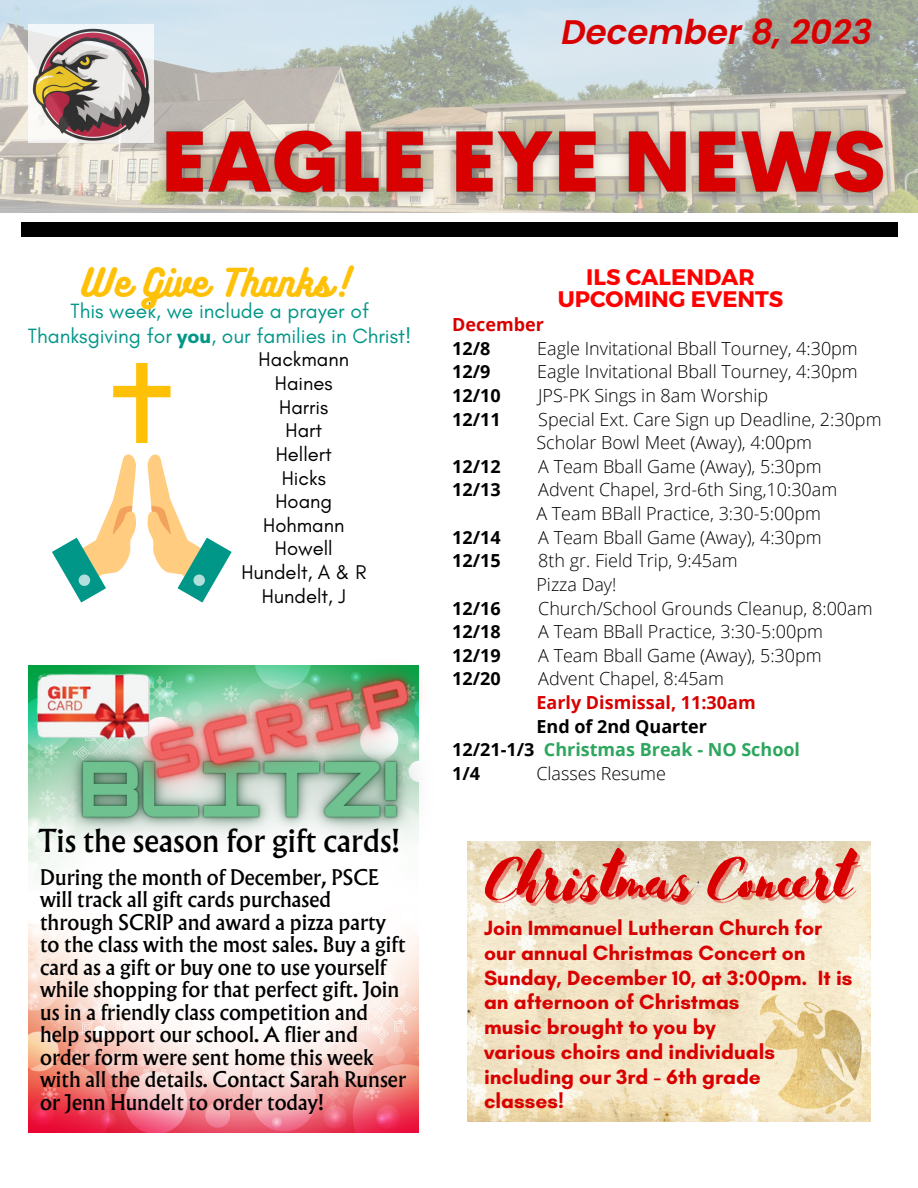
<style>
.page{position:relative;width:918px;height:1188px;background:#fff}
.page>*{position:absolute;margin:0;border:0;box-sizing:border-box;transform-origin:0 0}
.t1{font:66px "Advetime";color:#d80000}
.t2{font:34.5px "Bukhari Script";color:#ffc107}
.t3{font:italic 600 34.05px "Poppins";color:#d80000}
.t4{font:28.5px "Albertus Nova";color:#000}
.t5{font:700 22.5px "Montserrat";color:#f00}
.t6{font:700 21px/24.8px "Glacial Indifference";color:#d80000}
.t7{font:21px/24.8px "Glacial Indifference";color:#009688;text-align:center}
.t8{font:20.25px "Glacial Indifference";color:#000}
.t9{font:19.5px/22.5px "Albertus Nova";color:#000}
.t10{font:300 18px "Open Sans";color:#000}
.t11{font:700 18px "Open Sans";color:#000}
.t12{font:700 18px "Open Sans";color:#2da65e}
.t13{font:700 18px "Open Sans";color:#d80000}
.s1{font-weight:700}
.s2{color:#000}
</style>
<div class="page">
<div style="left:21px;top:222px;width:876px;height:15px;background:#000"></div>
<img style="left:0;top:0;width:918px;height:213px">
<img style="left:28px;top:24px;width:125px;height:118px">
<svg style="left:113px;top:363px;width:58px;height:80px"></svg>
<svg style="left:148px;top:454px;width:84px;height:147px"></svg>
<svg style="left:52px;top:454px;width:84px;height:147px"></svg>
<img style="left:467px;top:841px;width:403px;height:280px">
<img style="left:28px;top:665px;width:391px;height:467px">
<img style="left:145px;top:109px;width:758px;height:104px">
<img style="left:28px;top:677px;width:443px;height:227px">
<img style="left:79px;top:601px;width:414px;height:255px">
<img style="left:34px;top:672px;width:119px;height:70px">
<p class="t3" style="left:561px;top:8px;width:312px">December 8, 2023</p>
<p class="t2" style="left:81px;top:260px;width:270px">We Give Thanks!</p>
<p class="t7" style="left:28px;top:299px;width:385px">This week, we include a prayer of<br>Thanksgiving for <span class="s1">you</span>, our families in Christ!</p>
<p class="t8" style="left:259px;top:347px;width:92px">Hackmann</p>
<p class="t8" style="left:275px;top:371px;width:59px">Haines</p>
<p class="t8" style="left:279px;top:394px;width:51px">Harris</p>
<p class="t8" style="left:286px;top:418px;width:38px">Hart</p>
<p class="t8" style="left:276px;top:442px;width:58px">Hellert</p>
<p class="t8" style="left:282px;top:465px;width:45px">Hicks</p>
<p class="t8" style="left:275px;top:489px;width:58px">Hoang</p>
<p class="t8" style="left:263px;top:513px;width:83px">Hohmann</p>
<p class="t8" style="left:275px;top:536px;width:59px">Howell</p>
<p class="t8" style="left:241px;top:560px;width:127px">Hundelt, A &amp; R</p>
<p class="t8" style="left:262px;top:583px;width:85px">Hundelt, J</p>
<p class="t4" style="left:39px;top:821px;width:363px">Tis the season for gift cards!</p>
<p class="t9" style="left:40px;top:866px;width:368px">During the month of December, PSCE will track all gift cards purchased through SCRIP and award a pizza party to the class with the most sales. Buy a gift card as a gift or buy one to use yourself while shopping for that perfect gift. Join us in a friendly class competition and help support our school. A flier and order form were sent home this week with all the details. Contact Sarah Runser or Jenn Hundelt to order today!</p>
<p class="t5" style="left:586px;top:262px;width:170px">ILS CALENDAR</p>
<p class="t5" style="left:558px;top:284px;width:227px">UPCOMING EVENTS</p>
<p class="t13" style="left:452px;top:312px;width:93px">December</p>
<p class="t11" style="left:452px;top:335px;width:40px">12/8</p>
<p class="t10" style="left:537px;top:335px;width:322px">Eagle Invitational Bball Tourney, 4:30pm</p>
<p class="t11" style="left:452px;top:359px;width:40px">12/9</p>
<p class="t10" style="left:537px;top:359px;width:322px">Eagle Invitational Bball Tourney, 4:30pm</p>
<p class="t11" style="left:452px;top:383px;width:50px">12/10</p>
<p class="t10" style="left:538px;top:383px;width:232px">JPS-PK Sings in 8am Worship</p>
<p class="t11" style="left:452px;top:406px;width:50px">12/11</p>
<p class="t10" style="left:538px;top:406px;width:345px">Special Ext. Care Sign up Deadline, 2:30pm</p>
<p class="t10" style="left:536px;top:430px;width:277px">Scholar Bowl Meet (Away), 4:00pm</p>
<p class="t11" style="left:452px;top:454px;width:50px">12/12</p>
<p class="t10" style="left:538px;top:454px;width:285px">A Team Bball Game (Away), 5:30pm</p>
<p class="t11" style="left:452px;top:477px;width:50px">12/13</p>
<p class="t10" style="left:538px;top:477px;width:301px">Advent Chapel, 3rd-6th Sing,10:30am</p>
<p class="t10" style="left:536px;top:501px;width:286px">A Team BBall Practice, 3:30-5:00pm</p>
<p class="t11" style="left:452px;top:524px;width:50px">12/14</p>
<p class="t10" style="left:538px;top:524px;width:285px">A Team Bball Game (Away), 4:30pm</p>
<p class="t11" style="left:452px;top:548px;width:50px">12/15</p>
<p class="t10" style="left:538px;top:548px;width:201px">8th gr. Field Trip, 9:45am</p>
<p class="t10" style="left:536px;top:572px;width:82px">Pizza Day!</p>
<p class="t11" style="left:452px;top:595px;width:50px">12/16</p>
<p class="t10" style="left:538px;top:595px;width:336px">Church/School Grounds Cleanup, 8:00am</p>
<p class="t11" style="left:452px;top:619px;width:50px">12/18</p>
<p class="t10" style="left:538px;top:619px;width:286px">A Team BBall Practice, 3:30-5:00pm</p>
<p class="t11" style="left:452px;top:643px;width:50px">12/19</p>
<p class="t10" style="left:538px;top:643px;width:285px">A Team Bball Game (Away), 5:30pm</p>
<p class="t11" style="left:452px;top:666px;width:50px">12/20</p>
<p class="t10" style="left:538px;top:666px;width:187px">Advent Chapel, 8:45am</p>
<p class="t13" style="left:536px;top:690px;width:221px">Early Dismissal, 11:30am</p>
<p class="t11" style="left:536px;top:713px;width:172px">End of 2nd Quarter</p>
<p class="t12" style="left:452px;top:737px;width:349px"><span class="s2">12/21-1/3</span> Christmas Break - NO School</p>
<p class="t11" style="left:452px;top:761px;width:29px">1/4</p>
<p class="t10" style="left:536px;top:761px;width:131px">Classes Resume</p>
<p class="t1" style="left:485px;top:834px;width:365px">Christmas Concert</p>
<p class="t6" style="left:484px;top:915px;width:370px">Join Immanuel Lutheran Church for our annual Christmas Concert on<br>Sunday, December 10, at 3:00pm. It is an afternoon of Christmas</p>
<p class="t6" style="left:484px;top:1014px;width:233px">music brought to you by</p>
<p class="t6" style="left:484px;top:1039px;width:292px">various choirs and individuals including our 3rd - 6th grade</p>
<p class="t6" style="left:484px;top:1089px;width:81px">classes!</p>
</div>
